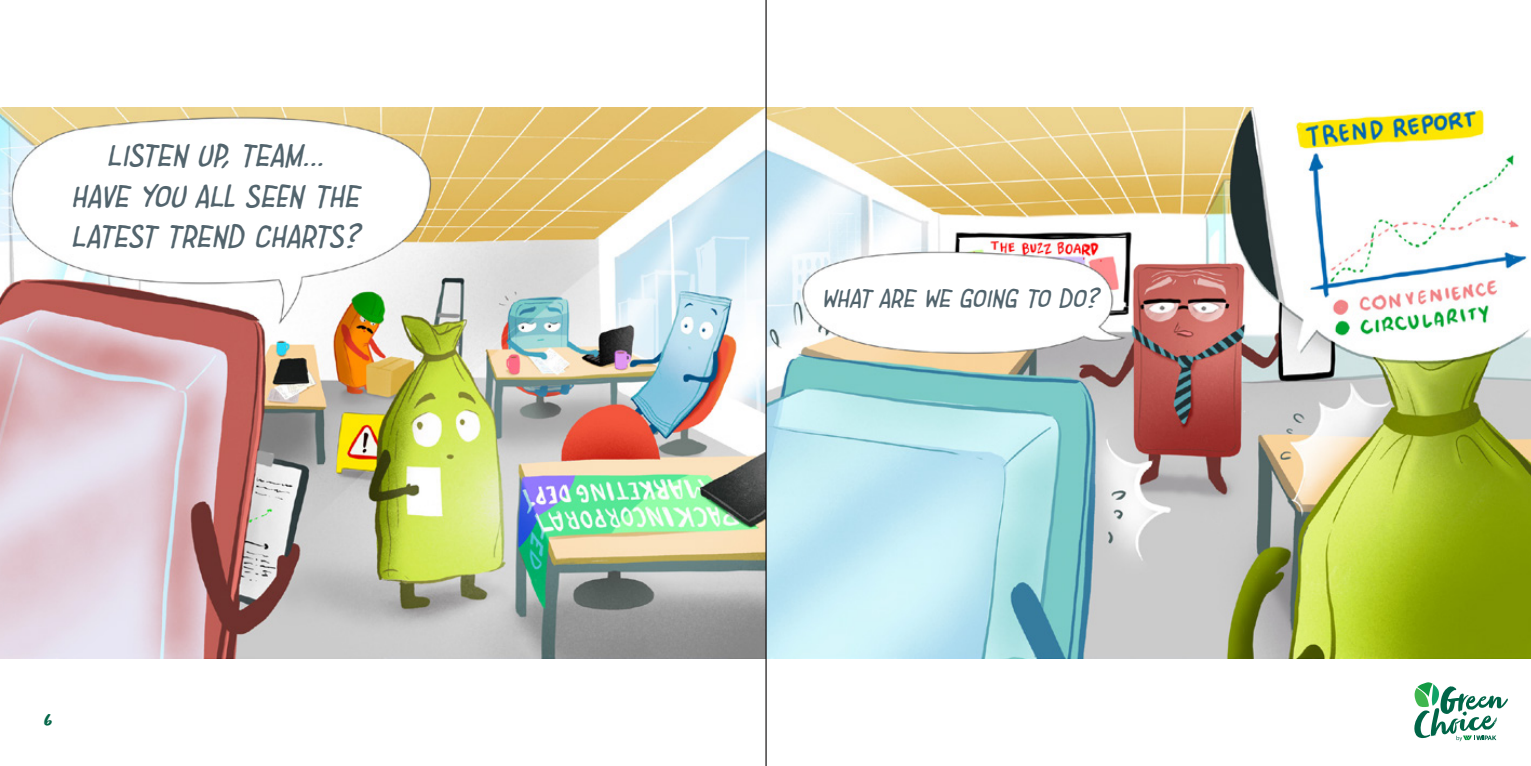
<style>
.page{position:relative;width:1531px;height:766px;background:#fff}
.page>*{position:absolute;margin:0;border:0;box-sizing:border-box;transform-origin:0 0}
.t1{font:italic 33.52px/40.3px "Imaginary Friend BB";letter-spacing:.02em;color:#52646d;text-align:center}
.t2{font:italic 27.45px "Imaginary Friend BB";letter-spacing:.02em;color:#52646d}
.t3{font:20.25px "Zooja Pro";color:#046648}
</style>
<div class="page">
<svg style="left:1414px;top:682px;width:94px;height:59px"></svg>
<img style="left:0;top:108px;width:1531px;height:550px">
<hr style="left:765px;top:0;width:1px;height:765px;background:#040000">
<p class="t1" style="left:72px;top:135px;width:290px">LISTEN UP, TEAM...<br>HAVE YOU ALL SEEN THE<br>LATEST TREND CHARTS?</p>
<p class="t3" style="left:44px;top:707px;width:10px">6</p>
<p class="t2" style="left:822px;top:280px;width:278px">WHAT ARE WE GOING TO DO?</p>
</div>
